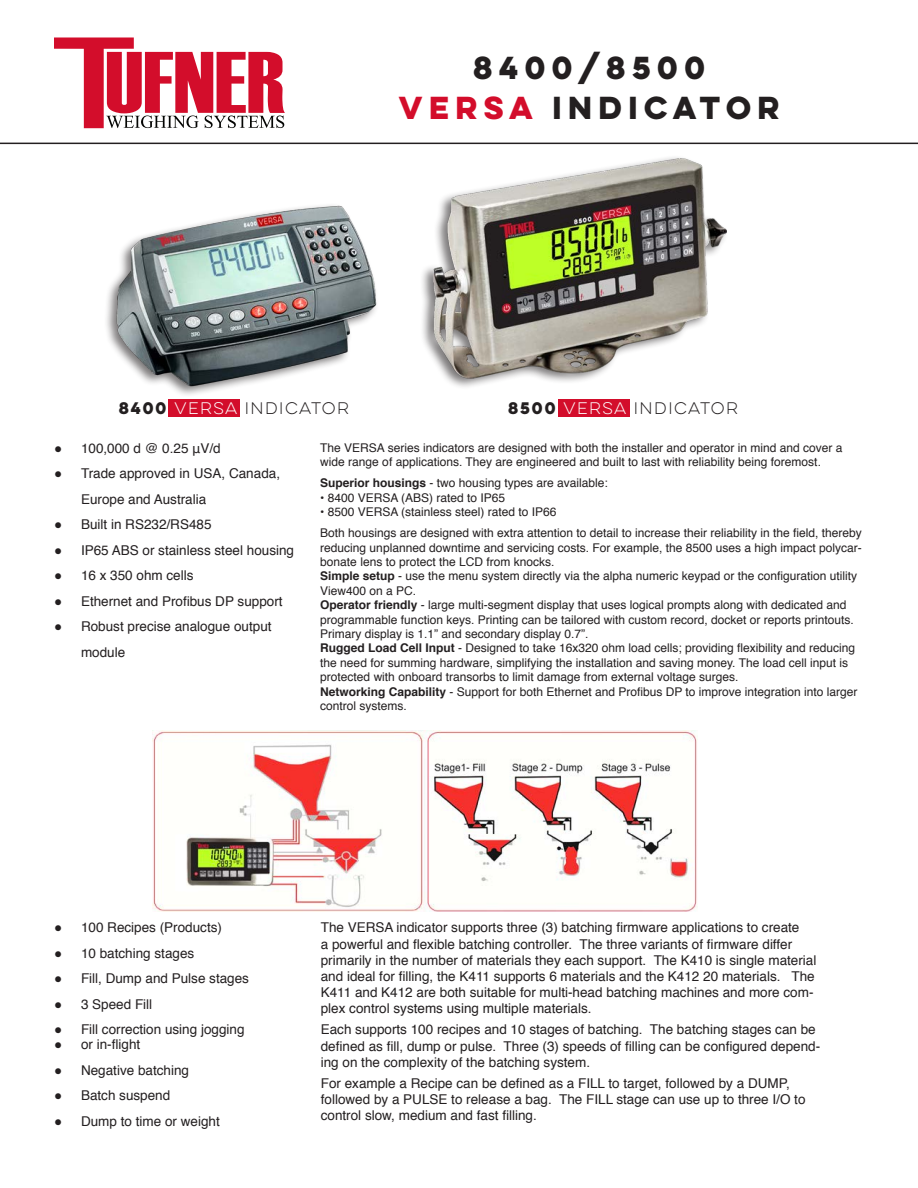
<style>
.page{position:relative;width:918px;height:1188px;background:#fff}
.page>*{position:absolute;margin:0;border:0;box-sizing:border-box;transform-origin:0 0}
.t1{font:700 28.5px "Lulo Clean One";color:#231f20}
.t2{font:15px "Lulo Clean One";letter-spacing:-.1em;color:#231f20}
.t3{font:13.5px/16.2px "Helvetica";color:#231f20}
.t4{font:12px/14.4px "Helvetica";color:#231f20}
.s1{color:#d30d2b}
.s2{font-weight:700}
.s3{color:#fff}
</style>
<div class="page">
<svg style="left:54px;top:38px;width:231px;height:90px"></svg>
<img style="left:153px;top:730px;width:544px;height:182px">
<hr style="left:0;top:143px;width:918px;height:1px;background:#231f20">
<div style="left:420px;top:155px;width:308px;height:235px;background:#231f20;opacity:.59"></div>
<img style="left:433px;top:158px;width:293px;height:221px">
<img style="left:106px;top:205px;width:271px;height:190px">
<div style="left:169px;top:399px;width:71px;height:17px;background:#d30d2b"></div>
<div style="left:558px;top:399px;width:72px;height:17px;background:#d30d2b"></div>
<p class="t1" style="left:473px;top:45px;width:240px">8400/8500</p>
<p class="t1" style="left:399px;top:86px;width:389px"><span class="s1">VERSA</span> INDICATOR</p>
<p class="t2" style="left:119px;top:398px;width:235px"><span class="s2">8400</span> <span class="s3">VERSA</span> INDICATOR</p>
<p class="t2" style="left:508px;top:398px;width:235px"><span class="s2">8500</span> <span class="s3">VERSA</span> INDICATOR</p>
<p class="t3" style="left:54px;top:440px;width:168px">● 100,000 d @ 0.25 μV/d</p>
<p class="t3" style="left:81px;top:461px;width:201px;line-height:25.5px;text-indent:-27px">● Trade approved in USA, Canada,<br>Europe and Australia</p>
<p class="t3" style="left:54px;top:517px;width:159px">● Built in RS232/RS485</p>
<p class="t3" style="left:54px;top:542px;width:242px">● IP65 ABS or stainless steel housing</p>
<p class="t3" style="left:54px;top:568px;width:141px">● 16 x 350 ohm cells</p>
<p class="t3" style="left:54px;top:593px;width:230px">● Ethernet and Profibus DP support</p>
<p class="t3" style="left:81px;top:614px;width:192px;line-height:25.5px;text-indent:-27px">● Robust precise analogue output module</p>
<p class="t4" style="left:320px;top:441px;width:524px">The VERSA series indicators are designed with both the installer and operator in mind and cover a wide range of applications. They are engineered and built to last with reliability being foremost.</p>
<p class="t4" style="left:320px;top:476px;width:289px"><span class="s2">Superior housings</span> - two housing types are available:</p>
<p class="t4" style="left:320px;top:491px;width:186px">• 8400 VERSA (ABS) rated to IP65</p>
<p class="t4" style="left:320px;top:505px;width:238px">• 8500 VERSA (stainless steel) rated to IP66</p>
<p class="t4" style="left:320px;top:526px;width:543px;text-align:justify">Both housings are designed with extra attention to detail to increase their reliability in the field, thereby reducing unplanned downtime and servicing costs. For example, the 8500 uses a high impact polycar&shy;bonate lens to protect the LCD from knocks.</p>
<p class="t4" style="left:320px;top:569px;width:538px"><span class="s2">Simple setup</span> - use the menu system directly via the alpha numeric keypad or the configuration utility<br>View400 on a PC.</p>
<p class="t4" style="left:320px;top:598px;width:535px"><span class="s2">Operator friendly</span> - large multi-segment display that uses logical prompts along with dedicated and programmable function keys. Printing can be tailored with custom record, docket or reports printouts.<br>Primary display is 1.1” and secondary display 0.7”.</p>
<p class="t4" style="left:320px;top:641px;width:536px"><span class="s2">Rugged Load Cell Input</span> - Designed to take 16x320 ohm load cells; providing flexibility and reducing the need for summing hardware, simplifying the installation and saving money. The load cell input is protected with onboard transorbs to limit damage from external voltage surges.</p>
<p class="t4" style="left:320px;top:685px;width:539px"><span class="s2">Networking Capability</span> - Support for both Ethernet and Profibus DP to improve integration into larger control systems.</p>
<p class="t3" style="left:54px;top:920px;width:170px">● 100 Recipes (Products)</p>
<p class="t3" style="left:54px;top:946px;width:142px">● 10 batching stages</p>
<p class="t3" style="left:54px;top:971px;width:197px">● Fill, Dump and Pulse stages</p>
<p class="t3" style="left:54px;top:997px;width:100px">● 3 Speed Fill</p>
<p class="t3" style="left:54px;top:1022px;width:192px">● Fill correction using jogging</p>
<p class="t3" style="left:54px;top:1037px;width:88px">● or in-flight</p>
<p class="t3" style="left:54px;top:1063px;width:137px">● Negative batching</p>
<p class="t3" style="left:54px;top:1088px;width:118px">● Batch suspend</p>
<p class="t3" style="left:54px;top:1114px;width:167px">● Dump to time or weight</p>
<p class="t3" style="left:321px;top:920px;width:497px">The VERSA indicator supports three (3) batching firmware applications to create<br>a powerful and flexible batching controller. The three variants of firmware differ primarily in the number of materials they each support. The K410 is single material and ideal for filling, the K411 supports 6 materials and the K412 20 materials. The K411 and K412 are both suitable for multi-head batching machines and more com&shy;plex control systems using multiple materials.</p>
<p class="t3" style="left:321px;top:1022px;width:501px">Each supports 100 recipes and 10 stages of batching. The batching stages can be defined as fill, dump or pulse. Three (3) speeds of filling can be configured depend&shy;ing on the complexity of the batching system.</p>
<p class="t3" style="left:321px;top:1075px;width:486px">For example a Recipe can be defined as a FILL to target, followed by a DUMP, followed by a PULSE to release a bag. The FILL stage can use up to three I/O to control slow, medium and fast filling.</p>
</div>
